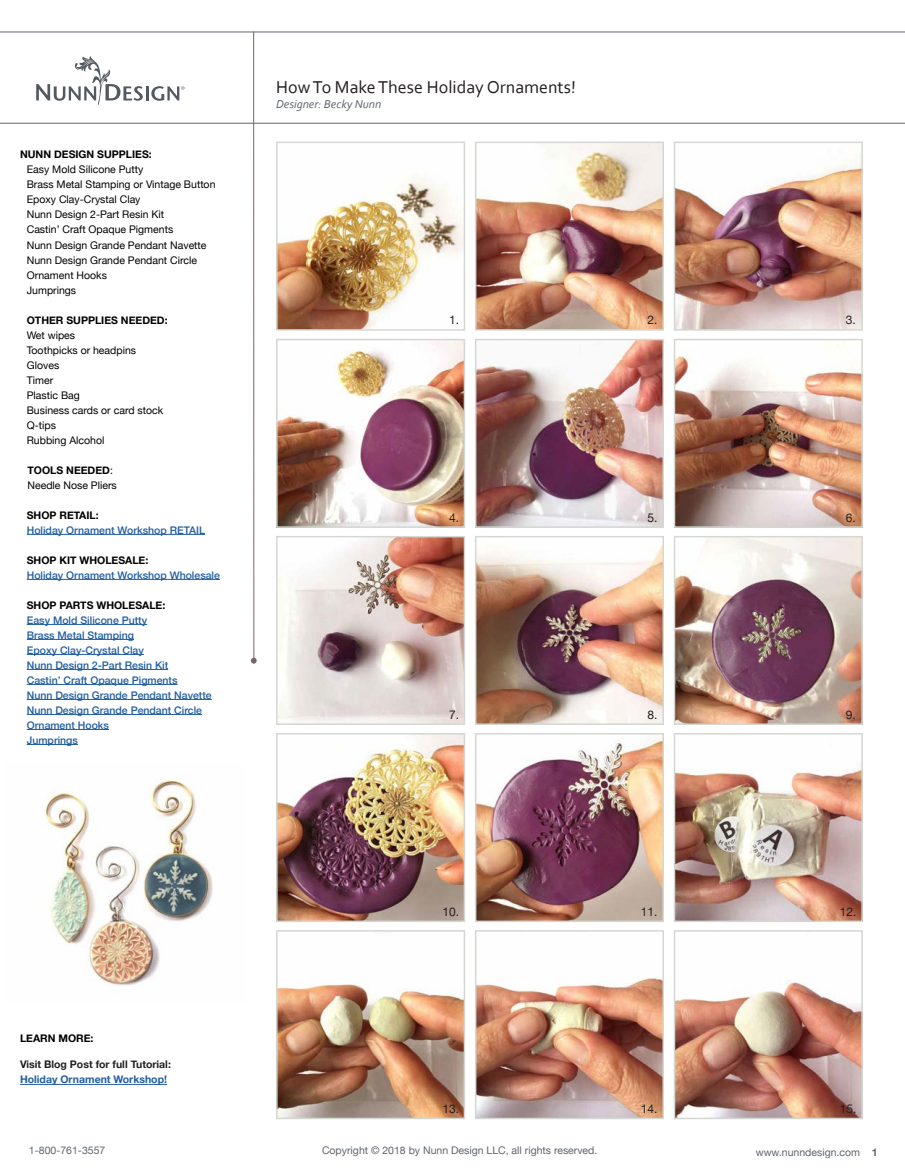
<style>
.page{position:relative;width:905px;height:1175px;background:#fff}
.page>*{position:absolute;margin:0;border:0;box-sizing:border-box;transform-origin:0 0}
.t1{font:18px "Corbel";color:#231f20}
.t2{font:12px "Helvetica Neue";color:#231f20}
.t3{font:italic 12px "Corbel";color:#5f656d}
.t4{font:10.5px/15px "Helvetica Neue";color:#000}
.t5{font:500 10.5px/15px "Helvetica Neue";color:#215e9e}
.t6{font:700 10.5px "Helvetica Neue";color:#000}
.t7{font:10.5px "Helvetica Neue";color:#5f656d}
.t8{font:700 10.5px "Helvetica Neue";color:#231f20}
.t9{font:700 10.5px "Helvetica Neue";color:#215e9e}
.s1{font-weight:700}
</style>
<div class="page">
<hr style="left:0;top:32px;width:904px;height:1px;background:#5f656d">
<hr style="left:0;top:123px;width:904px;height:1px;background:#5f656d">
<hr style="left:253px;top:32px;width:1px;height:631px;background:#7b6368">
<svg style="left:251px;top:657px;width:6px;height:6px"></svg>
<img style="left:279px;top:175px;width:183px;height:153px">
<div style="left:276px;top:142px;width:189px;height:189px;border:2px solid #d4d8d3"></div>
<img style="left:45px;top:780px;width:168px;height:206px">
<img style="left:279px;top:342px;width:183px;height:183px">
<div style="left:276px;top:339px;width:189px;height:189px;border:2px solid #d4d8d3"></div>
<img style="left:279px;top:539px;width:183px;height:183px">
<div style="left:276px;top:536px;width:189px;height:189px;border:2px solid #d4d8d3"></div>
<img style="left:279px;top:736px;width:183px;height:183px">
<div style="left:276px;top:733px;width:189px;height:189px;border:2px solid #d4d8d3"></div>
<img style="left:279px;top:982px;width:183px;height:134px">
<div style="left:276px;top:930px;width:189px;height:189px;border:2px solid #d4d8d3"></div>
<img style="left:478px;top:145px;width:183px;height:183px">
<div style="left:475px;top:142px;width:189px;height:189px;border:2px solid #d4d8d3"></div>
<img style="left:478px;top:342px;width:183px;height:183px">
<div style="left:475px;top:339px;width:189px;height:189px;border:2px solid #d4d8d3"></div>
<img style="left:478px;top:546px;width:183px;height:176px">
<div style="left:475px;top:536px;width:189px;height:189px;border:2px solid #d4d8d3"></div>
<img style="left:478px;top:737px;width:183px;height:182px">
<div style="left:475px;top:733px;width:189px;height:189px;border:2px solid #d4d8d3"></div>
<img style="left:478px;top:977px;width:183px;height:139px">
<div style="left:475px;top:930px;width:189px;height:189px;border:2px solid #d4d8d3"></div>
<img style="left:676px;top:770px;width:183px;height:149px">
<div style="left:673px;top:733px;width:189px;height:189px;border:2px solid #d4d8d3"></div>
<img style="left:676px;top:982px;width:183px;height:134px">
<div style="left:673px;top:930px;width:189px;height:189px;border:2px solid #d4d8d3"></div>
<img style="left:676px;top:163px;width:183px;height:165px">
<div style="left:673px;top:142px;width:189px;height:189px;border:2px solid #d4d8d3"></div>
<img style="left:676px;top:345px;width:183px;height:180px">
<div style="left:673px;top:339px;width:189px;height:189px;border:2px solid #d4d8d3"></div>
<img style="left:676px;top:539px;width:183px;height:183px">
<div style="left:673px;top:536px;width:189px;height:189px;border:2px solid #d4d8d3"></div>
<svg style="left:36px;top:56px;width:149px;height:49px"></svg>
<hr style="left:20px;top:1084px;width:147px;height:1px;background:#215e9e">
<hr style="left:27px;top:534px;width:178px;height:1px;background:#215e9e">
<hr style="left:27px;top:579px;width:193px;height:1px;background:#215e9e">
<hr style="left:27px;top:624px;width:120px;height:1px;background:#215e9e">
<hr style="left:27px;top:639px;width:107px;height:1px;background:#215e9e">
<hr style="left:27px;top:654px;width:117px;height:1px;background:#215e9e">
<hr style="left:27px;top:669px;width:141px;height:1px;background:#215e9e">
<hr style="left:27px;top:684px;width:150px;height:1px;background:#215e9e">
<hr style="left:27px;top:699px;width:185px;height:1px;background:#215e9e">
<hr style="left:27px;top:714px;width:175px;height:1px;background:#215e9e">
<hr style="left:27px;top:729px;width:82px;height:1px;background:#215e9e">
<hr style="left:27px;top:744px;width:51px;height:1px;background:#215e9e">
<p class="t6" style="left:20px;top:146px;width:133px">NUNN DESIGN SUPPLIES:</p>
<p class="t4" style="left:27px;top:163px;width:190px">Easy Mold Silicone Putty<br>Brass Metal Stamping or Vintage Button<br>Epoxy Clay-Crystal Clay<br>Nunn Design 2-Part Resin Kit<br>Castin’ Craft Opaque Pigments<br>Nunn Design Grande Pendant Navette<br>Nunn Design Grande Pendant Circle<br>Ornament Hooks<br>Jumprings</p>
<p class="t6" style="left:27px;top:311px;width:142px">OTHER SUPPLIES NEEDED:</p>
<p class="t4" style="left:27px;top:328px;width:138px">Wet wipes<br>Toothpicks or headpins<br>Gloves<br>Timer<br>Plastic Bag<br>Business cards or card stock<br>Q-tips<br>Rubbing Alcohol</p>
<p class="t4" style="left:28px;top:463px;width:91px"><span class="s1">TOOLS NEEDED</span>:<br>Needle Nose Pliers</p>
<p class="t6" style="left:27px;top:506px;width:73px">SHOP RETAIL:</p>
<p class="t5" style="left:27px;top:521px;width:180px">Holiday Ornament Workshop RETAIL</p>
<p class="t6" style="left:27px;top:551px;width:123px">SHOP KIT WHOLESALE:</p>
<p class="t5" style="left:27px;top:566px;width:195px">Holiday Ornament Workshop Wholesale</p>
<p class="t6" style="left:27px;top:596px;width:140px">SHOP PARTS WHOLESALE:</p>
<p class="t5" style="left:27px;top:611px;width:186px">Easy Mold Silicone Putty<br>Brass Metal Stamping<br>Epoxy Clay-Crystal Clay<br>Nunn Design 2-Part Resin Kit<br>Castin’ Craft Opaque Pigments<br>Nunn Design Grande Pendant Navette<br>Nunn Design Grande Pendant Circle<br>Ornament Hooks<br>Jumprings</p>
<h1 class="t1" style="left:276px;top:76px;width:301px">How To Make These Holiday Ornaments!</h1>
<p class="t3" style="left:276px;top:97px;width:107px">Designer: Becky Nunn</p>
<p class="t2" style="left:449px;top:311px;width:12px">1.</p>
<p class="t2" style="left:449px;top:509px;width:12px">4.</p>
<p class="t2" style="left:449px;top:706px;width:12px">7.</p>
<p class="t6" style="left:20px;top:1029px;width:75px">LEARN MORE:</p>
<p class="t8" style="left:20px;top:1056px;width:152px">Visit Blog Post for full Tutorial:</p>
<p class="t9" style="left:20px;top:1071px;width:148px">Holiday Ornament Workshop!</p>
<p class="t2" style="left:442px;top:903px;width:18px">10.</p>
<p class="t2" style="left:442px;top:1100px;width:18px">13.</p>
<p class="t2" style="left:647px;top:311px;width:12px">2.</p>
<p class="t2" style="left:647px;top:509px;width:12px">5.</p>
<p class="t2" style="left:647px;top:706px;width:12px">8.</p>
<p class="t2" style="left:640px;top:903px;width:18px">11.</p>
<p class="t2" style="left:640px;top:1100px;width:18px">14.</p>
<p class="t2" style="left:845px;top:311px;width:12px">3.</p>
<p class="t2" style="left:845px;top:509px;width:12px">6.</p>
<p class="t2" style="left:845px;top:706px;width:12px">9.</p>
<p class="t2" style="left:839px;top:903px;width:18px">12.</p>
<p class="t2" style="left:839px;top:1100px;width:18px">15.</p>
<p class="t7" style="left:29px;top:1142px;width:78px">1-800-761-3557</p>
<p class="t7" style="left:322px;top:1142px;width:277px">Copyright © 2018 by Nunn Design LLC, all rights reserved.</p>
<p class="t7" style="left:755px;top:1144px;width:123px">www.nunndesign.com <span class="s1">1</span></p>
</div>
